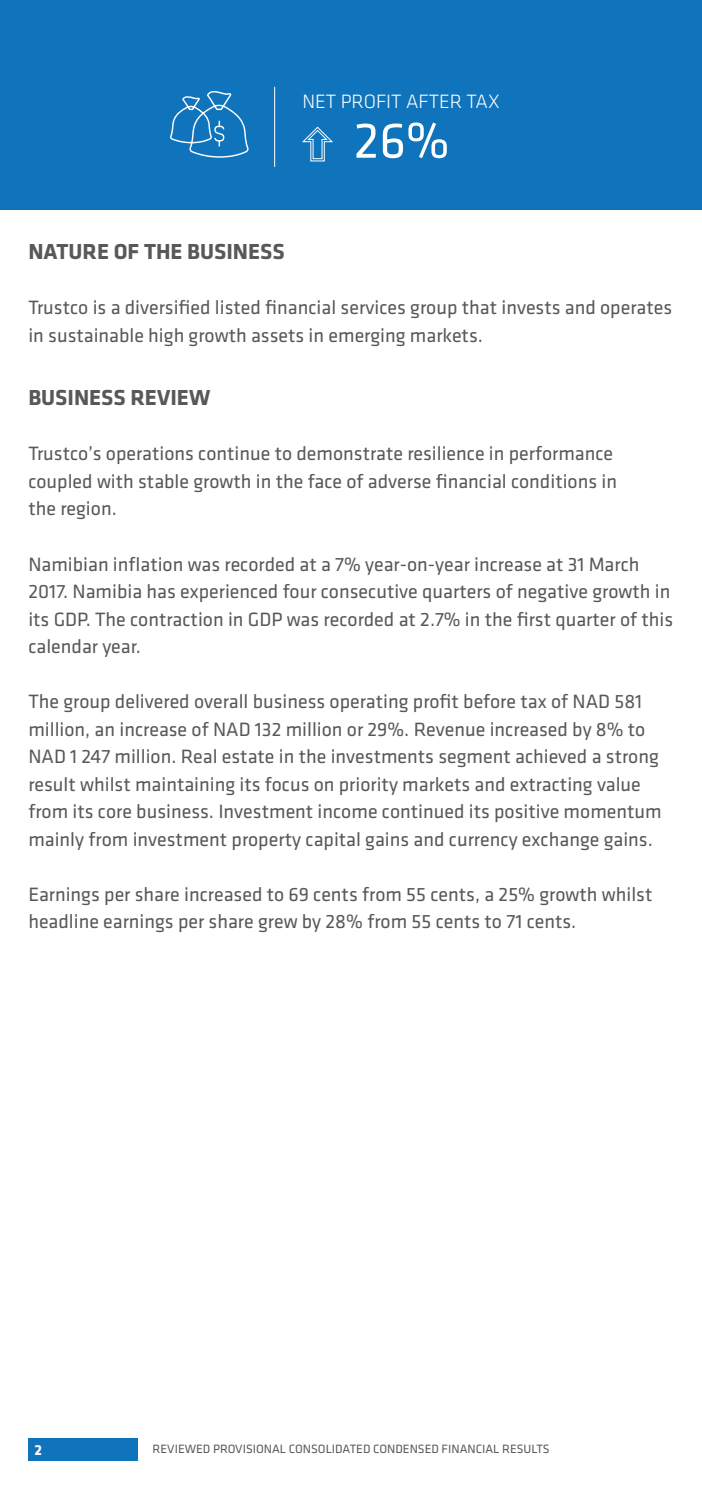
<style>
.page{position:relative;width:702px;height:1489px;background:#fff}
.page>*{position:absolute;margin:0;border:0;box-sizing:border-box;transform-origin:0 0}
.t1{font:52px "Klavika";color:#fff}
.t2{font:700 22.5px "Klavika";color:#57585a}
.t3{font:20px/27.5px "Klavika";color:#57585a}
.t4{font:300 20px "Klavika";color:#fff}
.t5{font:700 15px "Klavika";color:#fff}
.t6{font:12.5px "Klavika";color:#57585a}
</style>
<div class="page">
<div style="left:28px;top:1437px;width:110px;height:23px;background:#1074bc"></div>
<div style="left:0;top:0;width:702px;height:209px;background:#1074bc"></div>
<hr style="left:274px;top:87px;width:1px;height:80px;background:#fff">
<svg style="left:170px;top:91px;width:79px;height:67px"></svg>
<svg style="left:302px;top:126px;width:31px;height:35px"></svg>
<p class="t4" style="left:302px;top:90px;width:199px">NET PROFIT AFTER TAX</p>
<p class="t2" style="left:28px;top:240px;width:258px">NATURE OF THE BUSINESS</p>
<h1 class="t1" style="left:354px;top:112px;width:97px">26%</h1>
<p class="t3" style="left:28px;top:294px;width:645px">Trustco is a diversified listed financial services group that invests and operates in sustainable high growth assets in emerging markets.</p>
<p class="t2" style="left:28px;top:386px;width:183px">BUSINESS REVIEW</p>
<p class="t3" style="left:28px;top:440px;width:590px">Trustco’s operations continue to demonstrate resilience in performance coupled with stable growth in the face of adverse financial conditions in the region.</p>
<p class="t3" style="left:28px;top:550px;width:646px">Namibian inflation was recorded at a 7% year-on-year increase at 31 March 2017. Namibia has experienced four consecutive quarters of negative growth in its GDP. The contraction in GDP was recorded at 2.7% in the first quarter of this calendar year.</p>
<p class="t3" style="left:28px;top:688px;width:635px">The group delivered overall business operating profit before tax of NAD 581 million, an increase of NAD 132 million or 29%. Revenue increased by 8% to NAD 1 247 million. Real estate in the investments segment achieved a strong result whilst maintaining its focus on priority markets and extracting value from its core business. Investment income continued its positive momentum mainly from investment property capital gains and currency exchange gains.</p>
<p class="t3" style="left:28px;top:880px;width:625px">Earnings per share increased to 69 cents from 55 cents, a 25% growth whilst headline earnings per share grew by 28% from 55 cents to 71 cents.</p>
<p class="t5" style="left:34px;top:1441px;width:9px">2</p>
<p class="t6" style="left:153px;top:1441px;width:398px">REVIEWED PROVISIONAL CONSOLIDATED CONDENSED FINANCIAL RESULTS</p>
</div>
